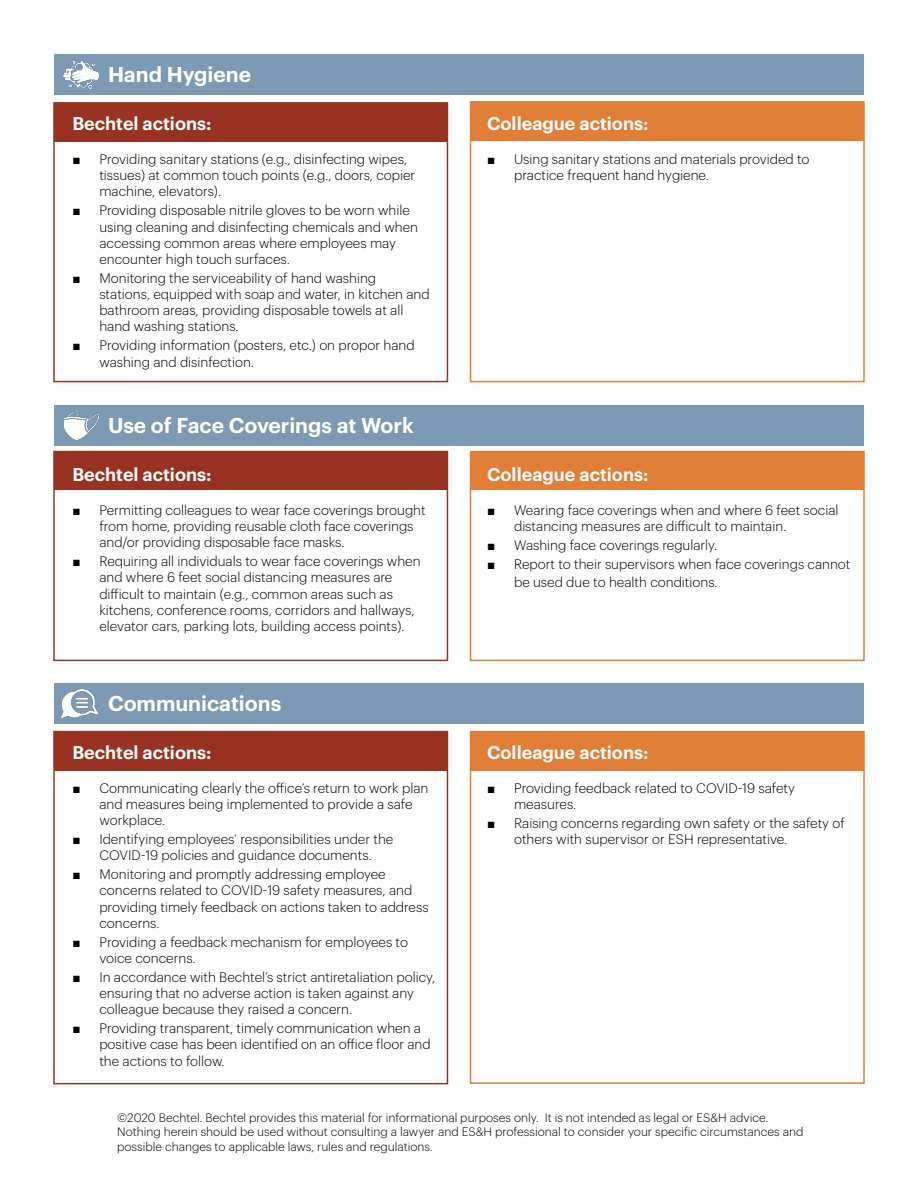
<style>
.page{position:relative;width:918px;height:1188px;background:#fff}
.page>*{position:absolute;margin:0;border:0;box-sizing:border-box;transform-origin:0 0}
.t1{font:600 21px "Graphik";color:#fff}
.t2{font:600 18px "Graphik";color:#fff}
.t3{font:300 13.5px/16.2px "Graphik";color:#000}
.t4{font:300 12px/14.4px "Graphik";color:#000}
.s1{font-family:"Arial";font-weight:400}
</style>
<div class="page">
<div style="left:53px;top:102px;width:395px;height:280px;border:2px solid #983322"></div>
<svg style="left:469px;top:101px;width:396px;height:983px"></svg>
<div style="left:53px;top:731px;width:395px;height:353px;border:2px solid #983322"></div>
<div style="left:53px;top:451px;width:395px;height:210px;border:2px solid #983322"></div>
<div style="left:470px;top:451px;width:395px;height:210px;border:2px solid #e17e38"></div>
<div style="left:54px;top:54px;width:810px;height:41px;background:#7d9ab4"></div>
<div style="left:471px;top:102px;width:393px;height:39px;background:#e17e38"></div>
<div style="left:54px;top:103px;width:393px;height:39px;background:#983322"></div>
<img style="left:64px;top:61px;width:35px;height:28px">
<div style="left:54px;top:405px;width:810px;height:40px;background:#7d9ab4"></div>
<div style="left:471px;top:451px;width:393px;height:39px;background:#e17e38"></div>
<div style="left:54px;top:451px;width:393px;height:39px;background:#983322"></div>
<img style="left:64px;top:412px;width:35px;height:27px">
<div style="left:54px;top:732px;width:393px;height:39px;background:#983322"></div>
<div style="left:471px;top:732px;width:393px;height:39px;background:#e17e38"></div>
<div style="left:54px;top:684px;width:810px;height:40px;background:#7d9ab4"></div>
<img style="left:61px;top:689px;width:37px;height:29px">
<p class="t1" style="left:108px;top:58px;width:145px">Hand Hygiene</p>
<p class="t2" style="left:72px;top:110px;width:141px">Bechtel actions:</p>
<p class="t2" style="left:487px;top:110px;width:163px">Colleague actions:</p>
<p class="t3" style="left:99px;top:150px;width:317px;text-indent:-27px"><span class="s1">■</span> Providing sanitary stations (e.g., disinfecting wipes, tissues) at common touch points (e.g., doors, copier machine, elevators).</p>
<p class="t3" style="left:99px;top:201px;width:320px;text-indent:-27px"><span class="s1">■</span> Providing disposable nitrile gloves to be worn while using cleaning and disinfecting chemicals and when accessing common areas where employees may encounter high touch surfaces.</p>
<p class="t3" style="left:99px;top:269px;width:332px;text-indent:-27px"><span class="s1">■</span> Monitoring the serviceability of hand washing stations, equipped with soap and water, in kitchen and bathroom areas, providing disposable towels at all hand washing stations.</p>
<p class="t3" style="left:99px;top:336px;width:317px;text-indent:-27px"><span class="s1">■</span> Providing information (posters, etc.) on propor hand washing and disinfection.</p>
<p class="t3" style="left:514px;top:150px;width:297px;text-indent:-27px"><span class="s1">■</span> Using sanitary stations and materials provided to practice frequent hand hygiene.</p>
<p class="t1" style="left:108px;top:409px;width:307px">Use of Face Coverings at Work</p>
<p class="t2" style="left:72px;top:460px;width:141px">Bechtel actions:</p>
<p class="t2" style="left:487px;top:460px;width:163px">Colleague actions:</p>
<p class="t3" style="left:99px;top:501px;width:328px;text-indent:-27px"><span class="s1">■</span> Permitting colleagues to wear face coverings brought from home, providing reusable cloth face coverings and/or providing disposable face masks.</p>
<p class="t3" style="left:99px;top:552px;width:323px;text-indent:-27px"><span class="s1">■</span> Requiring all individuals to wear face coverings when and where 6 feet social distancing measures are dificult to maintain (e.g., common areas such as kitchens, conference rooms, corridors and hallways, elevator cars, parking lots, building access points).</p>
<p class="t3" style="left:514px;top:501px;width:326px;text-indent:-27px"><span class="s1">■</span> Wearing face coverings when and where 6 feet social distancing measures are dificult to maintain.</p>
<p class="t3" style="left:487px;top:536px;width:232px"><span class="s1">■</span> Washing face coverings regularly.</p>
<p class="t3" style="left:514px;top:554px;width:338px;line-height:18px;text-indent:-27px"><span class="s1">■</span> Report to their supervisors when face coverings cannot be used due to health conditions.</p>
<p class="t1" style="left:108px;top:687px;width:175px">Communications</p>
<p class="t2" style="left:72px;top:738px;width:141px">Bechtel actions:</p>
<p class="t2" style="left:487px;top:738px;width:163px">Colleague actions:</p>
<p class="t3" style="left:99px;top:779px;width:331px;text-indent:-27px"><span class="s1">■</span> Communicating clearly the ofice’s return to work plan and measures being implemented to provide a safe workplace.</p>
<p class="t3" style="left:72px;top:830px;width:323px;text-align:center"><span class="s1">■</span> Identifying employees’ responsibilities under the<br>COVID-19 policies and guidance documents.</p>
<p class="t3" style="left:99px;top:865px;width:331px;text-indent:-27px"><span class="s1">■</span> Monitoring and promptly addressing employee concerns related to COVID-19 safety measures, and providing timely feedback on actions taken to address concerns.</p>
<p class="t3" style="left:99px;top:933px;width:310px;text-indent:-27px"><span class="s1">■</span> Providing a feedback mechanism for employees to voice concerns.</p>
<p class="t3" style="left:99px;top:968px;width:337px;text-indent:-27px"><span class="s1">■</span> In accordance with Bechtel’s strict antiretaliation policy, ensuring that no adverse action is taken against any colleague because they raised a concern.</p>
<p class="t3" style="left:99px;top:1019px;width:333px;text-indent:-27px"><span class="s1">■</span> Providing transparent, timely communication when a positive case has been identified on an ofice floor and the actions to follow.</p>
<p class="t3" style="left:514px;top:779px;width:282px;text-indent:-27px"><span class="s1">■</span> Providing feedback related to COVID-19 safety measures.</p>
<p class="t3" style="left:514px;top:814px;width:332px;text-indent:-27px"><span class="s1">■</span> Raising concerns regarding own safety or the safety of others with supervisor or ESH representative.</p>
<p class="t4" style="left:117px;top:1109px;width:688px">©2020 Bechtel. Bechtel provides this material for informational purposes only. It is not intended as legal or ES&amp;H advice.<br>Nothing herein should be used without consulting a lawyer and ES&amp;H professional to consider your specific circumstances and possible changes to applicable laws, rules and regulations.</p>
</div>
